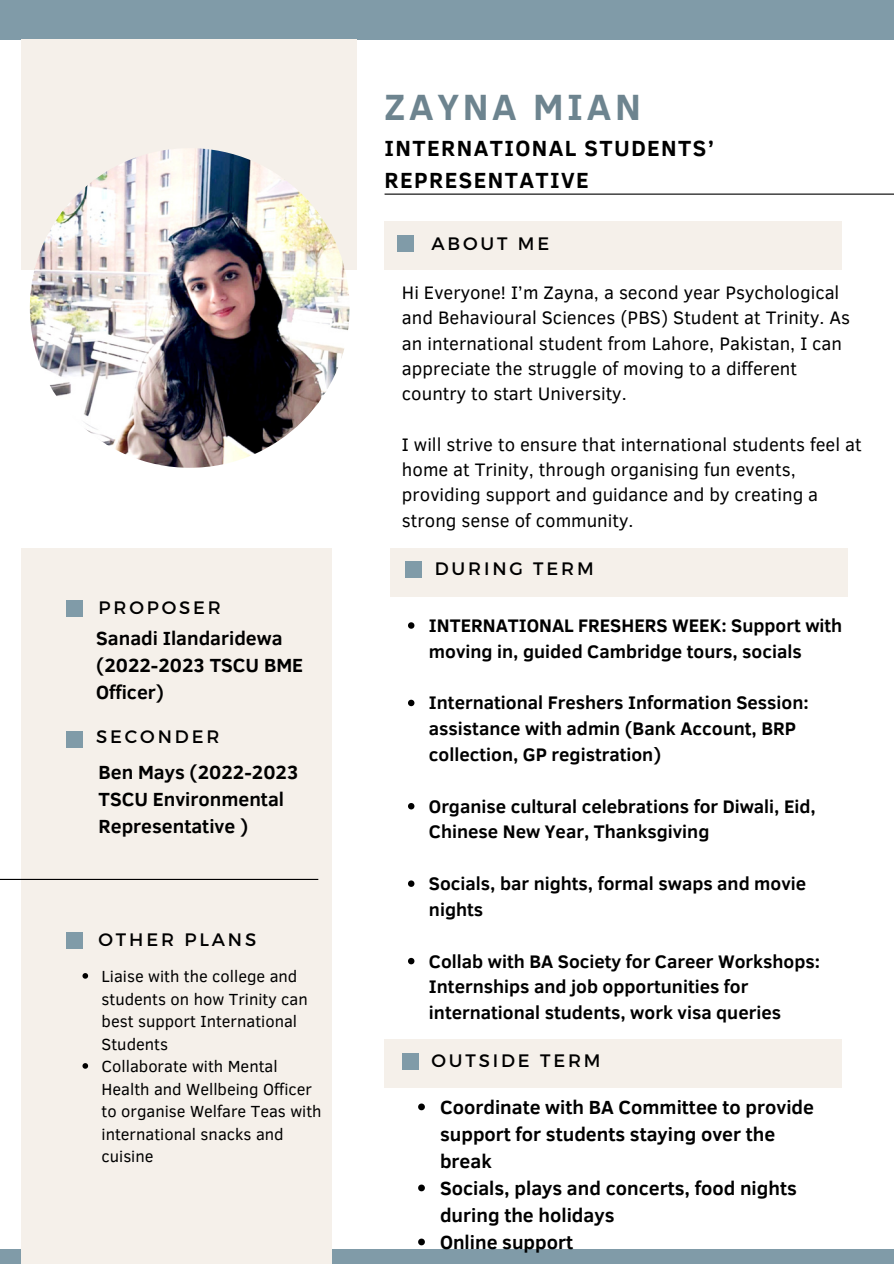
<style>
.page{position:relative;width:894px;height:1264px;background:#fff}
.page>*{position:absolute;margin:0;border:0;box-sizing:border-box;transform-origin:0 0}
.t1{font:700 37.5px "Clear Sans";letter-spacing:.1em;color:#6d848f}
.t2{font:700 22.5px/31.5px "Clear Sans";letter-spacing:.065em;color:#000}
.t3{font:700 19.5px/27px "Clear Sans";color:#000}
.t4{font:700 18.6px/25.8px "Clear Sans";color:#000}
.t5{font:18.6px/25.3px "Clear Sans";color:#000}
.t6{font:18px "Montserrat";letter-spacing:.16em;color:#000}
.t7{font:16.5px/22.5px "Clear Sans";color:#000}
</style>
<div class="page">
<div style="left:0;top:1248px;width:893px;height:15px;background:#809ba8"></div>
<div style="left:0;top:0;width:893px;height:40px;background:#809ba8"></div>
<div style="left:22px;top:548px;width:310px;height:715px;background:#f5f0ea"></div>
<div style="left:22px;top:40px;width:335px;height:230px;background:#f5f0ea"></div>
<img style="left:30px;top:148px;width:319px;height:320px;border-radius:50%">
<hr style="left:0;top:878px;width:318px;height:2px;background:#000">
<div style="left:384px;top:222px;width:457px;height:48px;background:#f5f0ea"></div>
<hr style="left:384px;top:193px;width:509px;height:2px;background:#000">
<div style="left:390px;top:548px;width:457px;height:48px;background:#f5f0ea"></div>
<div style="left:397px;top:236px;width:16px;height:16px;background:#809ba8"></div>
<div style="left:405px;top:561px;width:16px;height:16px;background:#809ba8"></div>
<div style="left:67px;top:601px;width:16px;height:16px;background:#809ba8"></div>
<div style="left:67px;top:932px;width:16px;height:16px;background:#809ba8"></div>
<svg style="left:82px;top:973px;width:6px;height:5px"></svg>
<svg style="left:82px;top:1063px;width:6px;height:5px"></svg>
<svg style="left:408px;top:622px;width:6px;height:6px"></svg>
<svg style="left:408px;top:699px;width:6px;height:7px"></svg>
<svg style="left:408px;top:803px;width:6px;height:6px"></svg>
<svg style="left:408px;top:880px;width:6px;height:6px"></svg>
<svg style="left:408px;top:957px;width:6px;height:7px"></svg>
<div style="left:384px;top:1039px;width:457px;height:48px;background:#f5f0ea"></div>
<div style="left:402px;top:1053px;width:16px;height:16px;background:#809ba8"></div>
<svg style="left:418px;top:1103px;width:7px;height:7px"></svg>
<svg style="left:418px;top:1184px;width:7px;height:7px"></svg>
<svg style="left:418px;top:1238px;width:7px;height:7px"></svg>
<div style="left:67px;top:731px;width:16px;height:16px;background:#809ba8"></div>
<p class="t6" style="left:98px;top:596px;width:124px">PROPOSER</p>
<p class="t3" style="left:96px;top:624px;width:208px">Sanadi Ilandaridewa (2022-2023 TSCU BME<br>Officer)</p>
<p class="t6" style="left:96px;top:724px;width:125px">SECONDER</p>
<p class="t3" style="left:98px;top:757px;width:201px">Ben Mays (2022-2023<br>TSCU Environmental<br>Representative )</p>
<p class="t6" style="left:98px;top:928px;width:159px">OTHER PLANS</p>
<p class="t7" style="left:101px;top:964px;width:208px">Liaise with the college and students on how Trinity can best support International<br>Students</p>
<p class="t7" style="left:101px;top:1054px;width:221px">Collaborate with Mental<br>Health and Wellbeing Officer to organise Welfare Teas with international snacks and cuisine</p>
<p class="t1" style="left:384px;top:79px;width:258px">ZAYNA MIAN</p>
<p class="t2" style="left:384px;top:132px;width:331px">INTERNATIONAL STUDENTS’<br>REPRESENTATIVE</p>
<p class="t6" style="left:431px;top:231px;width:119px">ABOUT ME</p>
<p class="t5" style="left:402px;top:279px;width:449px">Hi Everyone! I’m Zayna, a second year Psychological and Behavioural Sciences (PBS) Student at Trinity. As an international student from Lahore, Pakistan, I can appreciate the struggle of moving to a different country to start University.</p>
<p class="t5" style="left:402px;top:430px;width:461px">I will strive to ensure that international students feel at home at Trinity, through organising fun events, providing support and guidance and by creating a strong sense of community.</p>
<p class="t6" style="left:434px;top:557px;width:160px">DURING TERM</p>
<p class="t4" style="left:429px;top:611px;width:415px">INTERNATIONAL FRESHERS WEEK: Support with moving in, guided Cambridge tours, socials</p>
<p class="t4" style="left:429px;top:689px;width:381px">International Freshers Information Session: assistance with admin (Bank Account, BRP collection, GP registration)</p>
<p class="t4" style="left:429px;top:792px;width:388px">Organise cultural celebrations for Diwali, Eid,<br>Chinese New Year, Thanksgiving</p>
<p class="t4" style="left:429px;top:869px;width:379px">Socials, bar nights, formal swaps and movie nights</p>
<p class="t4" style="left:429px;top:947px;width:392px">Collab with BA Society for Career Workshops:<br>Internships and job opportunities for international students, work visa queries</p>
<p class="t6" style="left:431px;top:1049px;width:170px">OUTSIDE TERM</p>
<p class="t3" style="left:440px;top:1092px;width:375px">Coordinate with BA Committee to provide support for students staying over the break</p>
<p class="t3" style="left:440px;top:1173px;width:358px">Socials, plays and concerts, food nights during the holidays</p>
<p class="t3" style="left:440px;top:1227px;width:135px">Online support</p>
</div>
